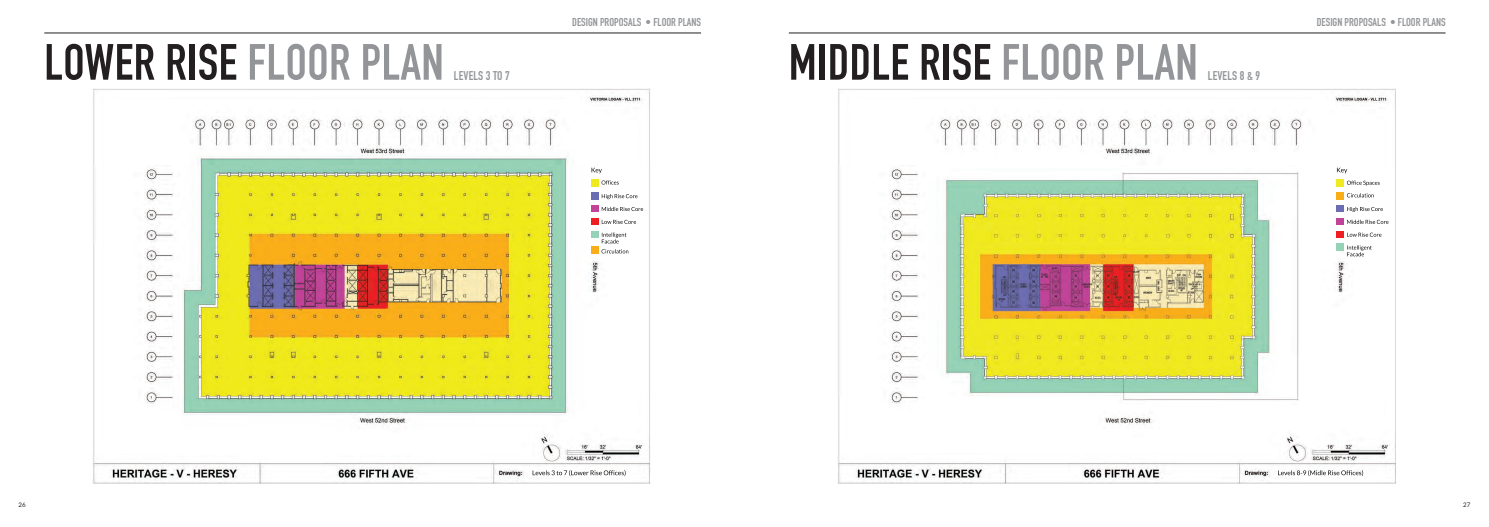
<style>
.page{position:relative;width:1489px;height:527px;background:#fff}
.page>*{position:absolute;margin:0;border:0;box-sizing:border-box;transform-origin:0 0}
.PAGE_TITLE{font:700 50px "DIN Condensed";letter-spacing:.01em;color:#231f20}
.PAGE_TITLE-2{font:700 12.5px "DIN Condensed";letter-spacing:.01em;color:#939598}
.PAGE_TITLE-3{font:700 11.25px "DIN Condensed";color:#939598}
.t1{font:6.25px "Lato";color:#231f20}
.s1{color:#939598}
</style>
<div class="page">
<hr style="left:44px;top:33px;width:657px;height:1px;background:#231f20">
<img style="left:92px;top:89px;width:558px;height:394px">
<img style="left:546px;top:469px;width:79px;height:6px">
<svg style="left:591px;top:167px;width:11px;height:6px"></svg>
<img style="left:601px;top:180px;width:17px;height:4px">
<img style="left:606px;top:194px;width:23px;height:4px">
<svg style="left:591px;top:179px;width:7px;height:7px"></svg>
<svg style="left:591px;top:192px;width:7px;height:7px"></svg>
<img style="left:606px;top:207px;width:28px;height:4px">
<svg style="left:591px;top:205px;width:7px;height:7px"></svg>
<img style="left:601px;top:219px;width:35px;height:5px">
<svg style="left:591px;top:218px;width:7px;height:6px"></svg>
<img style="left:602px;top:232px;width:24px;height:5px">
<svg style="left:591px;top:231px;width:7px;height:6px"></svg>
<img style="left:601px;top:249px;width:21px;height:4px">
<svg style="left:591px;top:246px;width:7px;height:7px"></svg>
<hr style="left:788px;top:33px;width:657px;height:1px;background:#231f20">
<img style="left:837px;top:89px;width:558px;height:394px">
<img style="left:1291px;top:469px;width:71px;height:6px">
<svg style="left:1336px;top:167px;width:11px;height:6px"></svg>
<img style="left:1346px;top:180px;width:19px;height:5px">
<img style="left:1346px;top:193px;width:21px;height:4px">
<img style="left:1351px;top:207px;width:23px;height:4px">
<svg style="left:1336px;top:179px;width:7px;height:7px"></svg>
<svg style="left:1336px;top:192px;width:7px;height:7px"></svg>
<svg style="left:1336px;top:205px;width:7px;height:7px"></svg>
<img style="left:1351px;top:219px;width:28px;height:5px">
<svg style="left:1336px;top:218px;width:7px;height:6px"></svg>
<img style="left:1346px;top:232px;width:35px;height:4px">
<svg style="left:1336px;top:231px;width:7px;height:6px"></svg>
<img style="left:1347px;top:245px;width:24px;height:5px">
<svg style="left:1336px;top:243px;width:7px;height:7px"></svg>
<p class="PAGE_TITLE" style="left:44px;top:28px;width:401px">LOWER RISE <span class="s1">FLOOR PLAN</span></p>
<p class="PAGE_TITLE-2" style="left:454px;top:67px;width:57px">LEVELS 3 TO 7</p>
<p class="PAGE_TITLE-3" style="left:572px;top:14px;width:130px">DESIGN PROPOSALS • FLOOR PLANS</p>
<p class="PAGE_TITLE" style="left:788px;top:28px;width:410px">MIDDLE RISE <span class="s1">FLOOR PLAN</span></p>
<p class="PAGE_TITLE-2" style="left:1207px;top:67px;width:54px">LEVELS 8 &amp; 9</p>
<p class="PAGE_TITLE-3" style="left:1316px;top:14px;width:130px">DESIGN PROPOSALS • FLOOR PLANS</p>
<p class="t1" style="left:19px;top:500px;width:9px">26</p>
<p class="t1" style="left:1462px;top:500px;width:9px">27</p>
</div>
